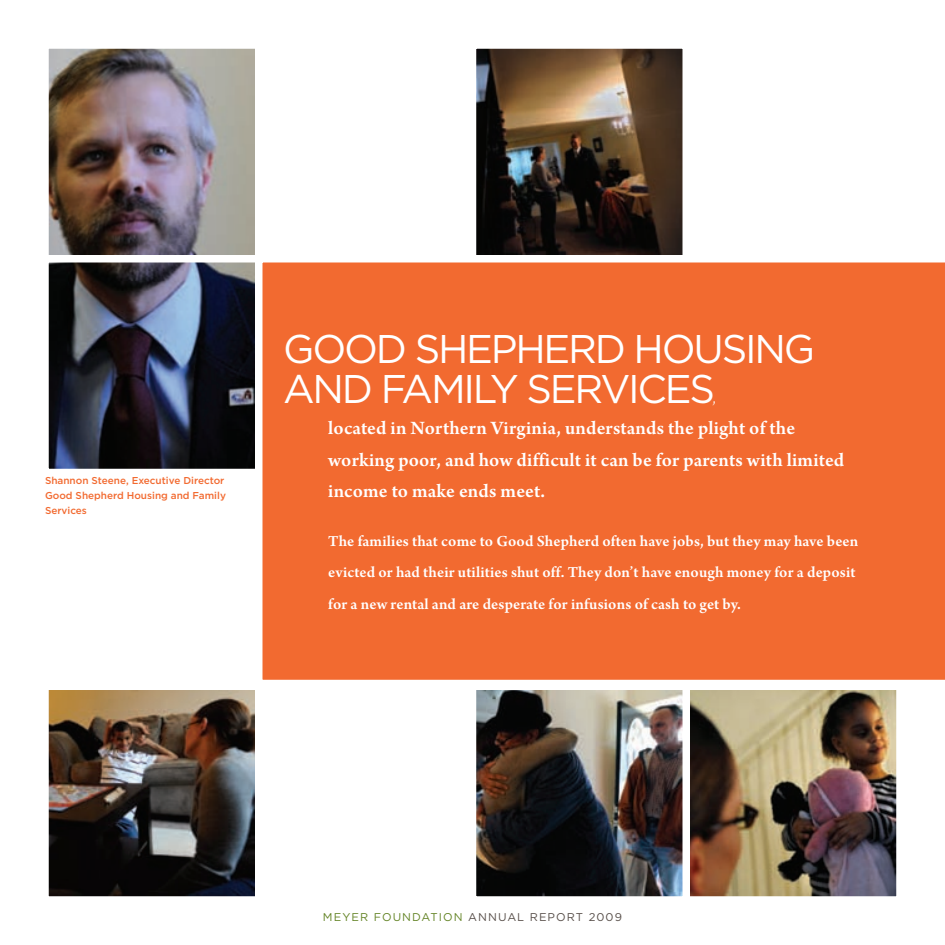
<style>
.page{position:relative;width:945px;height:945px;background:#fff}
.page>*{position:absolute;margin:0;border:0;box-sizing:border-box;transform-origin:0 0}
.t1{font:40px/40px "Gotham";letter-spacing:-.055em;color:#fff}
.t2{font:600 20px/31.2px "Arno Pro";letter-spacing:.01em;color:#fff}
.t3{font:600 16.25px/31.2px "Arno Pro";letter-spacing:.005em;color:#fff}
.t4{font:13.75px "Arno Pro";color:#fff}
.t5{font:11.25px "Gotham";letter-spacing:.095em;color:#584f4a}
.t6{font:500 10px/15px "Gotham";color:#f26a30}
.s1{color:#648426}
</style>
<div class="page">
<div style="left:262px;top:262px;width:683px;height:418px;background:#f26a30"></div>
<img style="left:50px;top:50px;width:204px;height:204px">
<div style="left:45px;top:45px;width:214px;height:214px;border:4px solid #fff"></div>
<img style="left:477px;top:50px;width:204px;height:204px">
<div style="left:472px;top:45px;width:214px;height:214px;border:4px solid #fff"></div>
<img style="left:50px;top:264px;width:204px;height:203px">
<div style="left:45px;top:259px;width:214px;height:213px;border:4px solid #fff"></div>
<img style="left:477px;top:691px;width:204px;height:204px">
<div style="left:472px;top:686px;width:214px;height:214px;border:4px solid #fff"></div>
<img style="left:691px;top:691px;width:204px;height:204px">
<div style="left:686px;top:686px;width:214px;height:214px;border:4px solid #fff"></div>
<img style="left:50px;top:691px;width:204px;height:204px">
<div style="left:45px;top:686px;width:214px;height:214px;border:4px solid #fff"></div>
<p class="t6" style="left:45px;top:473px;width:182px">Shannon Steene, Executive Director<br>Good Shepherd Housing and Family<br>Services</p>
<h1 class="t1" style="left:283px;top:329px;width:534px">GOOD SHEPHERD HOUSING<br>AND FAMILY SERVICES</h1>
<p class="t4" style="left:713px;top:394px;width:4px">,</p>
<p class="t2" style="left:328px;top:415px;width:518px">located in Northern Virginia, understands the plight of the working poor, and how difficult it can be for parents with limited income to make ends meet.</p>
<p class="t3" style="left:328px;top:527px;width:532px">The families that come to Good Shepherd often have jobs, but they may have been evicted or had their utilities shut off. They don’t have enough money for a deposit for a new rental and are desperate for infusions of cash to get by.</p>
<p class="t5" style="left:323px;top:911px;width:301px"><span class="s1">MEYER FOUNDATION</span> ANNUAL REPORT 2009</p>
</div>
